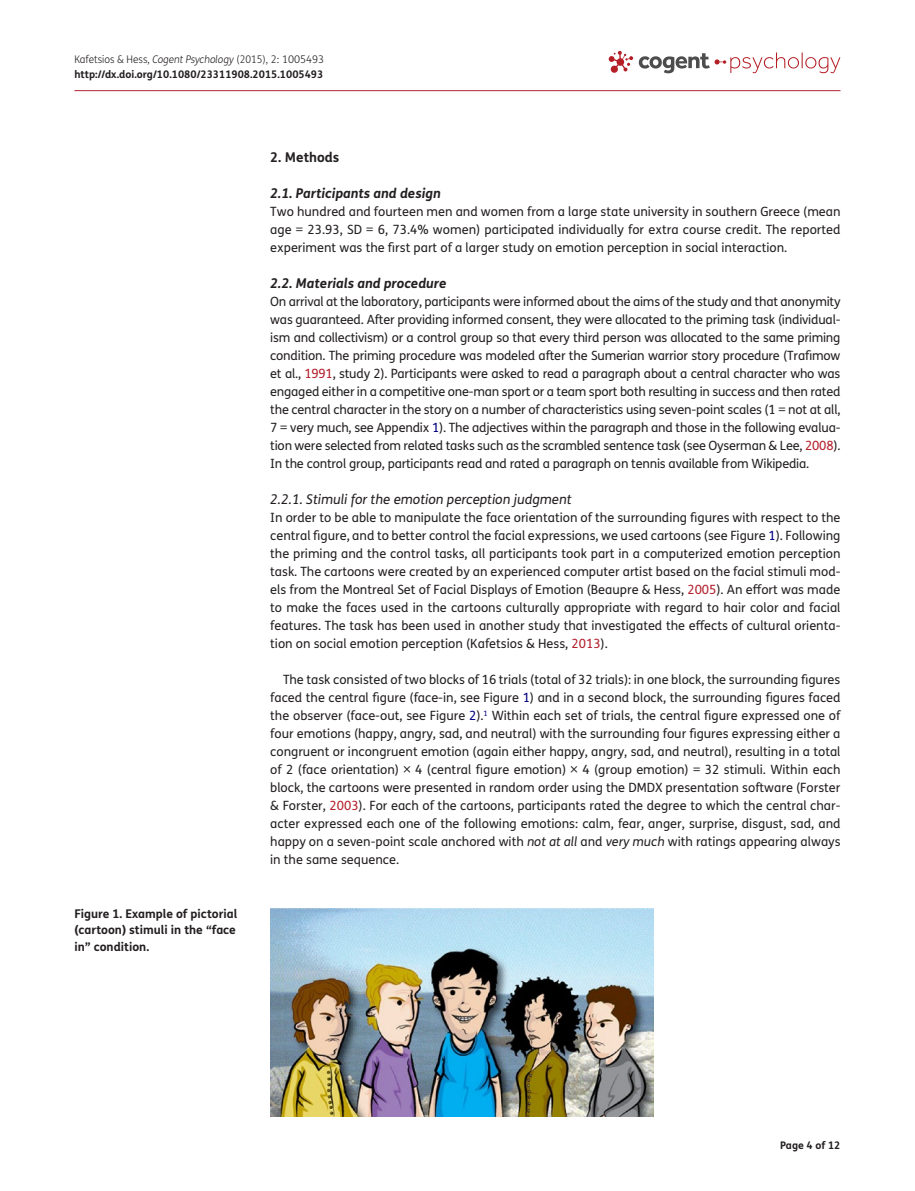
<style>
.page{position:relative;width:915px;height:1191px;background:#fff}
.page>*{position:absolute;margin:0;border:0;box-sizing:border-box;transform-origin:0 0}
.t1{font:italic 700 13.5px "FS Me Pro";color:#231f20}
.t2{font:italic 13.5px "FS Me Pro";color:#231f20}
.t3{font:700 13.5px "FS Me Pro";color:#231f20}
.t4{font:12.75px/18px "FS Me Pro";color:#231f20;text-align:justify}
.t5{font:700 12px/16.5px "FS Me Pro";color:#231f20;text-align:justify}
.t6{font:700 10.5px/15px "FS Me Pro";color:#231f20}
.s1{font-weight:300}
.s2{font-weight:300;font-style:italic}
.s3{color:#b3202d}
.s4{color:#000080}
.s5{font-style:italic}
</style>
<div class="page">
<svg style="left:608px;top:51px;width:232px;height:22px"></svg>
<hr style="left:74px;top:90px;width:766px;height:1px;background:#b3202d">
<img style="left:270px;top:909px;width:383px;height:207px">
<p class="t6" style="left:74px;top:51px;width:251px"><span class="s1">Kafetsios &amp; Hess,</span> <span class="s2">Cogent Psychology</span> <span class="s1">(2015), 2: 1005493 </span>http://dx.doi.org/10.1080/23311908.2015.1005493</p>
<p class="t5" style="left:74px;top:905px;width:164px">Figure 1. Example of pictorial (cartoon) stimuli in the “face in” condition.</p>
<p class="t3" style="left:270px;top:147px;width:70px">2. Methods</p>
<p class="t1" style="left:270px;top:183px;width:172px">2.1. Participants and design</p>
<p class="t4" style="left:270px;top:202px;width:571px">Two hundred and fourteen men and women from a large state university in southern Greece (mean age = 23.93, SD = 6, 73.4% women) participated individually for extra course credit. The reported experiment was the first part of a larger study on emotion perception in social interaction.</p>
<p class="t1" style="left:270px;top:273px;width:178px">2.2. Materials and procedure</p>
<p class="t4" style="left:270px;top:292px;width:571px">On arrival at the laboratory, participants were informed about the aims of the study and that anonymity was guaranteed. After providing informed consent, they were allocated to the priming task (individual&shy;ism and collectivism) or a control group so that every third person was allocated to the same priming condition. The priming procedure was modeled after the Sumerian warrior story procedure (Trafimow et al., <span class="s3">1991</span>, study 2). Participants were asked to read a paragraph about a central character who was engaged either in a competitive one-man sport or a team sport both resulting in success and then rated the central character in the story on a number of characteristics using seven-point scales (1 = not at all, 7 = very much, see Appendix <span class="s4">1</span>). The adjectives within the paragraph and those in the following evalua&shy;tion were selected from related tasks such as the scrambled sentence task (see Oyserman &amp; Lee, <span class="s3">2008</span>).<br>In the control group, participants read and rated a paragraph on tennis available from Wikipedia.</p>
<p class="t2" style="left:270px;top:490px;width:303px">2.2.1. Stimuli for the emotion perception judgment</p>
<p class="t4" style="left:270px;top:508px;width:571px">In order to be able to manipulate the face orientation of the surrounding figures with respect to the central figure, and to better control the facial expressions, we used cartoons (see Figure <span class="s4">1</span>). Following the priming and the control tasks, all participants took part in a computerized emotion perception task. The cartoons were created by an experienced computer artist based on the facial stimuli mod&shy;els from the Montreal Set of Facial Displays of Emotion (Beaupre &amp; Hess, <span class="s3">2005</span>). An effort was made to make the faces used in the cartoons culturally appropriate with regard to hair color and facial features. The task has been used in another study that investigated the effects of cultural orienta&shy;tion on social emotion perception (Kafetsios &amp; Hess, <span class="s3">2013</span>).</p>
<p class="t4" style="left:270px;top:670px;width:571px;text-indent:13px">The task consisted of two blocks of 16 trials (total of 32 trials): in one block, the surrounding figures faced the central figure (face-in, see Figure <span class="s4">1</span>) and in a second block, the surrounding figures faced the observer (face-out, see Figure <span class="s4">2</span>).<sup>1</sup> Within each set of trials, the central figure expressed one of four emotions (happy, angry, sad, and neutral) with the surrounding four figures expressing either a congruent or incongruent emotion (again either happy, angry, sad, and neutral), resulting in a total of 2 (face orientation) × 4 (central figure emotion) × 4 (group emotion) = 32 stimuli. Within each block, the cartoons were presented in random order using the DMDX presentation software (Forster &amp; Forster, <span class="s3">2003</span>). For each of the cartoons, participants rated the degree to which the central char&shy;acter expressed each one of the following emotions: calm, fear, anger, surprise, disgust, sad, and happy on a seven-point scale anchored with <span class="s5">not at all</span> and <span class="s5">very much</span> with ratings appearing always in the same sequence.</p>
<p class="t6" style="left:780px;top:1137px;width:62px">Page 4 of 12</p>
</div>
